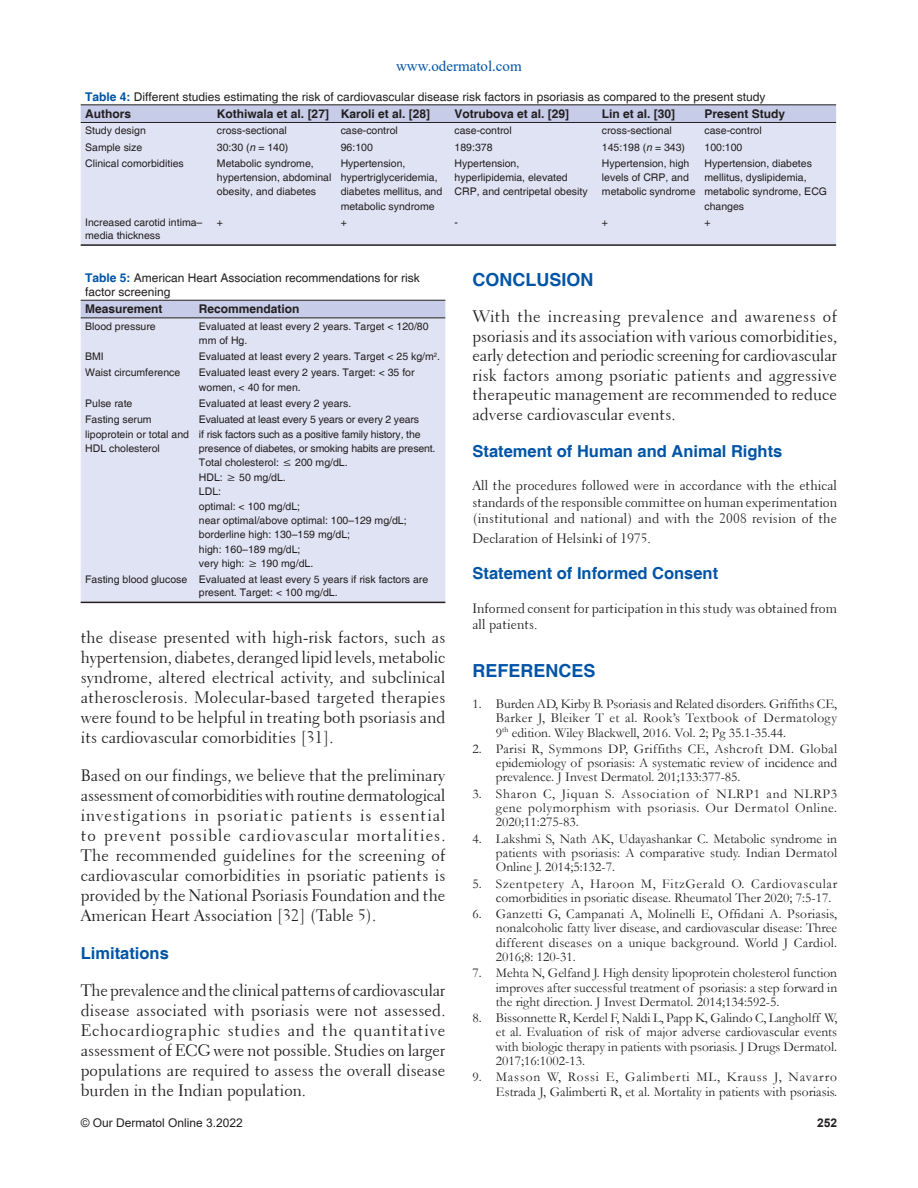
<style>
.page{position:relative;width:918px;height:1188px;background:#fff}
.page>*{position:absolute;margin:0;border:0;box-sizing:border-box;transform-origin:0 0}
.t1{font:700 18px "Helvetica";color:#0054a6}
.t2{font:16.5px/20.1px "Transitional 521 BT Roman A";color:#231f20;text-align:justify}
.t3{font:700 16.5px "Helvetica";color:#0054a6}
.t4{font:15px "Times New Roman";color:#0054a6}
.t5{font:13.5px/14.2px "Garamond";color:#231f20;text-align:justify}
.t6{font:13.5px/16.5px "Transitional 521 BT Roman A";color:#231f20;text-align:justify}
.t7{font:12px/17.2px "Helvetica";color:#231f20}
.t8{font:700 12px "Helvetica";color:#231f20}
.t9{font:12px "Arial";color:#231f20}
.t10{font:700 12px "Arial";color:#231f20}
.t11{font:10.5px/14.4px "Helvetica";color:#231f20}
.s1{font-weight:700;color:#0054a6}
.s2{font-weight:700}
.s3{font-style:italic}
</style>
<div class="page">
<div style="left:81px;top:105px;width:755px;height:17px;background:#c7cde8"></div>
<div style="left:81px;top:123px;width:755px;height:121px;background:#e0e3f3"></div>
<hr style="left:81px;top:244px;width:619px;height:2px;background:#231f20">
<hr style="left:700px;top:244px;width:136px;height:2px;background:#231f20">
<hr style="left:81px;top:122px;width:755px;height:1px;background:#231f20">
<hr style="left:81px;top:104px;width:619px;height:1px;background:#231f20">
<hr style="left:700px;top:104px;width:136px;height:1px;background:#231f20">
<div style="left:81px;top:301px;width:364px;height:16px;background:#c7cde8"></div>
<div style="left:81px;top:318px;width:364px;height:284px;background:#e0e3f3"></div>
<hr style="left:81px;top:602px;width:113px;height:1px;background:#231f20">
<hr style="left:194px;top:602px;width:251px;height:1px;background:#231f20">
<hr style="left:81px;top:317px;width:364px;height:1px;background:#231f20">
<hr style="left:81px;top:300px;width:113px;height:1px;background:#231f20">
<hr style="left:194px;top:300px;width:251px;height:1px;background:#231f20">
<p class="t4" style="left:396px;top:58px;width:127px">www.odermatol.com</p>
<p class="t7" style="left:85px;top:88px;width:682px"><span class="s1">Table 4:</span> Different studies estimating the risk of cardiovascular disease risk factors in psoriasis as compared to the present study<br><span class="s2">Authors</span></p>
<p class="t8" style="left:217px;top:107px;width:215px">Kothiwala et al. [27] Karoli et al. [28]</p>
<p class="t8" style="left:455px;top:107px;width:116px">Votrubova et al. [29]</p>
<p class="t8" style="left:602px;top:107px;width:75px">Lin et al. [30]</p>
<p class="t8" style="left:705px;top:107px;width:82px">Present Study</p>
<p class="t11" style="left:85px;top:123px;width:62px">Study design</p>
<p class="t11" style="left:217px;top:123px;width:72px">cross-sectional</p>
<p class="t11" style="left:341px;top:123px;width:59px">case-control</p>
<p class="t11" style="left:455px;top:123px;width:59px">case-control</p>
<p class="t11" style="left:602px;top:123px;width:72px">cross-sectional</p>
<p class="t11" style="left:705px;top:123px;width:59px">case-control</p>
<p class="t11" style="left:85px;top:140px;width:59px">Sample size</p>
<p class="t11" style="left:217px;top:140px;width:73px">30:30 (<span class="s3">n</span> = 140)</p>
<p class="t11" style="left:341px;top:140px;width:34px">96:100</p>
<p class="t11" style="left:455px;top:140px;width:39px">189:378</p>
<p class="t11" style="left:602px;top:140px;width:85px">145:198 (<span class="s3">n</span> = 343)</p>
<p class="t11" style="left:705px;top:140px;width:39px">100:100</p>
<p class="t11" style="left:85px;top:156px;width:100px">Clinical comorbidities</p>
<p class="t11" style="left:217px;top:156px;width:116px">Metabolic syndrome, hypertension, abdominal obesity, and diabetes</p>
<p class="t11" style="left:341px;top:156px;width:103px">Hypertension, hypertriglyceridemia, diabetes mellitus, and metabolic syndrome</p>
<p class="t11" style="left:455px;top:156px;width:135px">Hypertension, hyperlipidemia, elevated<br>CRP, and centripetal obesity</p>
<p class="t11" style="left:602px;top:156px;width:95px">Hypertension, high levels of CRP, and metabolic syndrome</p>
<p class="t11" style="left:705px;top:156px;width:124px">Hypertension, diabetes mellitus, dyslipidemia, metabolic syndrome, ECG changes</p>
<p class="t11" style="left:85px;top:216px;width:119px;line-height:12.6px">Increased carotid intima– media thickness</p>
<p class="t11" style="left:217px;top:215px;width:8px">+</p>
<p class="t11" style="left:341px;top:215px;width:8px">+</p>
<p class="t11" style="left:455px;top:215px;width:5px">-</p>
<p class="t11" style="left:602px;top:215px;width:8px">+</p>
<p class="t11" style="left:705px;top:215px;width:8px">+</p>
<p class="t7" style="left:85px;top:270px;width:336px;line-height:14.4px"><span class="s1">Table 5:</span> American Heart Association recommendations for risk factor screening</p>
<p class="t8" style="left:85px;top:302px;width:79px">Measurement</p>
<p class="t8" style="left:199px;top:302px;width:102px">Recommendation</p>
<p class="t11" style="left:85px;top:319px;width:72px">Blood pressure</p>
<p class="t11" style="left:199px;top:319px;width:231px">Evaluated at least every 2 years. Target &lt; 120/80 mm of Hg.</p>
<p class="t11" style="left:85px;top:349px;width:20px">BMI</p>
<p class="t11" style="left:199px;top:349px;width:243px">Evaluated at least every 2 years. Target &lt; 25 kg/m<sup>2</sup>.</p>
<p class="t11" style="left:85px;top:366px;width:97px">Waist circumference</p>
<p class="t11" style="left:199px;top:366px;width:217px">Evaluated least every 2 years. Target: &lt; 35 for women, &lt; 40 for men.</p>
<p class="t11" style="left:85px;top:396px;width:49px">Pulse rate</p>
<p class="t11" style="left:199px;top:396px;width:154px">Evaluated at least every 2 years.</p>
<p class="t11" style="left:85px;top:412px;width:105px">Fasting serum lipoprotein or total and<br>HDL cholesterol</p>
<p class="t11" style="left:199px;top:412px;width:238px">Evaluated at least every 5 years or every 2 years<br>if risk factors such as a positive family history, the presence of diabetes, or smoking habits are present.<br>Total cholesterol: ≤ 200 mg/dL.<br>HDL: ≥ 50 mg/dL.<br>LDL:<br>optimal: &lt; 100 mg/dL;<br>near optimal/above optimal: 100–129 mg/dL; borderline high: 130–159 mg/dL;<br>high: 160–189 mg/dL;<br>very high: ≥ 190 mg/dL.</p>
<p class="t11" style="left:199px;top:573px;width:231px;line-height:12.6px;text-indent:-114px">Fasting blood glucose Evaluated at least every 5 years if risk factors are present. Target: &lt; 100 mg/dL.</p>
<h1 class="t1" style="left:472px;top:269px;width:122px">CONCLUSION</h1>
<p class="t2" style="left:472px;top:307px;width:366px;line-height:19.5px">With the increasing prevalence and awareness of psoriasis and its association with various comorbidities, early detection and periodic screening for cardiovascular risk factors among psoriatic patients and aggressive therapeutic management are recommended to reduce adverse cardiovascular events.</p>
<p class="t3" style="left:472px;top:441px;width:311px">Statement of Human and Animal Rights</p>
<p class="t6" style="left:472px;top:477px;width:366px">All the procedures followed were in accordance with the ethical standards of the responsible committee on human experimentation (institutional and national) and with the 2008 revision of the</p>
<p class="t6" style="left:472px;top:530px;width:180px">Declaration of Helsinki of 1975.</p>
<p class="t3" style="left:472px;top:564px;width:247px">Statement of Informed Consent</p>
<p class="t6" style="left:472px;top:600px;width:366px">Informed consent for participation in this study was obtained from all patients.</p>
<h1 class="t1" style="left:472px;top:660px;width:125px">REFERENCES</h1>
<p class="t5" style="left:496px;top:697px;width:343px;text-indent:-23px">1. Burden AD, Kirby B. Psoriasis and Related disorders. Griffiths CE, Barker J, Bleiker T et al. Rook’s Textbook of Dermatology 9<sup>th</sup> edition. Wiley Blackwell, 2016. Vol. 2; Pg 35.1-35.44.</p>
<p class="t5" style="left:496px;top:742px;width:343px;text-indent:-23px">2. Parisi R, Symmons DP, Griffiths CE, Ashcroft DM. Global epidemiology of psoriasis: A systematic review of incidence and prevalence. J Invest Dermatol. 201;133:377-85.</p>
<p class="t5" style="left:496px;top:787px;width:343px;text-indent:-23px">3. Sharon C, Jiquan S. Association of NLRP1 and NLRP3 gene polymorphism with psoriasis. Our Dermatol Online.<br>2020;11:275-83.</p>
<p class="t5" style="left:496px;top:832px;width:343px;text-indent:-23px">4. Lakshmi S, Nath AK, Udayashankar C. Metabolic syndrome in patients with psoriasis: A comparative study. Indian Dermatol Online J. 2014;5:132-7.</p>
<p class="t5" style="left:496px;top:876px;width:343px;text-indent:-23px">5. Szentpetery A, Haroon M, FitzGerald O. Cardiovascular comorbidities in psoriatic disease. Rheumatol Ther 2020; 7:5-17.</p>
<p class="t5" style="left:496px;top:907px;width:343px;text-indent:-23px">6. Ganzetti G, Campanati A, Molinelli E, Offidani A. Psoriasis, nonalcoholic fatty liver disease, and cardiovascular disease: Three different diseases on a unique background. World J Cardiol.<br>2016;8: 120-31.</p>
<p class="t5" style="left:496px;top:966px;width:343px;text-indent:-23px">7. Mehta N, Gelfand J. High density lipoprotein cholesterol function improves after successful treatment of psoriasis: a step forward in the right direction. J Invest Dermatol. 2014;134:592-5.</p>
<p class="t5" style="left:496px;top:1011px;width:343px;text-indent:-23px">8. Bissonnette R, Kerdel F, Naldi L, Papp K, Galindo C, Langholff W, et al. Evaluation of risk of major adverse cardiovascular events with biologic therapy in patients with psoriasis. J Drugs Dermatol.<br>2017;16:1002-13.</p>
<p class="t5" style="left:473px;top:1070px;width:366px;text-align:right">9. Masson W, Rossi E, Galimberti ML, Krauss J, Navarro<br>Estrada J, Galimberti R, et al. Mortality in patients with psoriasis.</p>
<p class="t2" style="left:81px;top:627px;width:366px">the disease presented with high-risk factors, such as hypertension, diabetes, deranged lipid levels, metabolic syndrome, altered electrical activity, and subclinical atherosclerosis. Molecular-based targeted therapies were found to be helpful in treating both psoriasis and its cardiovascular comorbidities [31].</p>
<p class="t2" style="left:81px;top:765px;width:366px">Based on our findings, we believe that the preliminary assessment of comorbidities with routine dermatological investigations in psoriatic patients is essential to prevent possible cardiovascular mortalities.<br>The recommended guidelines for the screening of cardiovascular comorbidities in psoriatic patients is provided by the National Psoriasis Foundation and the American Heart Association [32] (Table 5).</p>
<p class="t3" style="left:81px;top:943px;width:90px">Limitations</p>
<p class="t2" style="left:81px;top:980px;width:366px">The prevalence and the clinical patterns of cardiovascular disease associated with psoriasis were not assessed.<br>Echocardiographic studies and the quantitative assessment of ECG were not possible. Studies on larger populations are required to assess the overall disease burden in the Indian population.</p>
<p class="t9" style="left:81px;top:1116px;width:164px">© Our Dermatol Online 3.2022</p>
<p class="t10" style="left:817px;top:1116px;width:22px">252</p>
</div>
